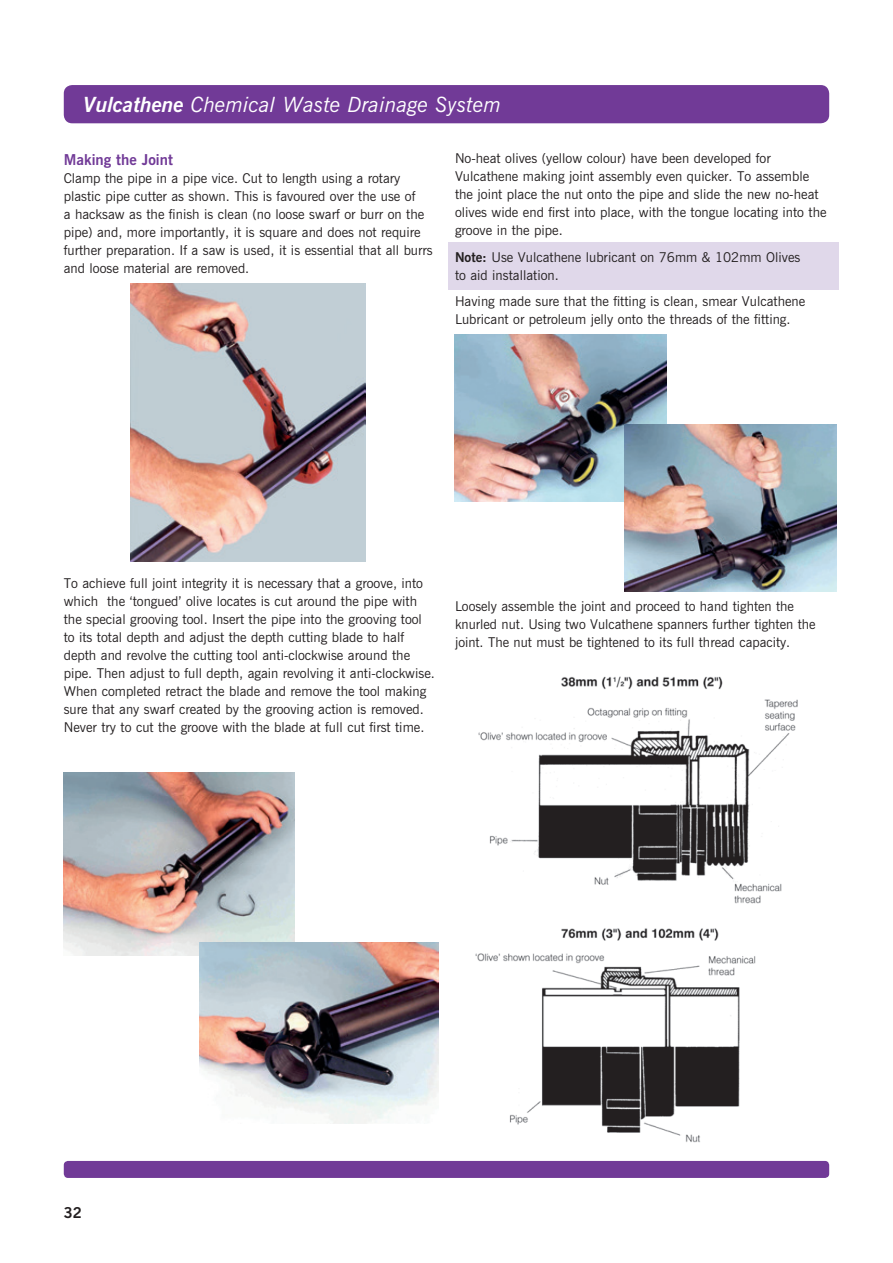
<style>
.page{position:relative;width:893px;height:1263px;background:#fff}
.page>*{position:absolute;margin:0;border:0;box-sizing:border-box;transform-origin:0 0}
.t1{font:italic 21px "News Gothic BT";color:#fff}
.t2{font:700 15px "News Gothic BT";color:#713a97}
.t3{font:700 15px "News Gothic BT";color:#231f20}
.t4{font:13.5px/18px "News Gothic BT";color:#231f20}
.s1{font-weight:700}
</style>
<div class="page">
<div style="left:448px;top:242px;width:391px;height:48px;background:#e0d8ea"></div>
<div style="left:64px;top:85px;width:765px;height:38px;background:#713a97;border-radius:9px"></div>
<div style="left:64px;top:1161px;width:765px;height:17px;background:#713a97;border-radius:4px"></div>
<img style="left:130px;top:283px;width:236px;height:279px">
<img style="left:64px;top:772px;width:230px;height:183px">
<img style="left:200px;top:943px;width:239px;height:180px">
<img style="left:475px;top:676px;width:323px;height:467px">
<img style="left:454px;top:334px;width:213px;height:167px">
<img style="left:624px;top:424px;width:213px;height:167px">
<p class="t1" style="left:83px;top:92px;width:419px"><span class="s1">Vulcathene</span> Chemical Waste Drainage System</p>
<p class="t2" style="left:64px;top:151px;width:111px">Making the Joint</p>
<p class="t4" style="left:64px;top:169px;width:371px">Clamp the pipe in a pipe vice. Cut to length using a rotary plastic pipe cutter as shown. This is favoured over the use of<br>a hacksaw as the finish is clean (no loose swarf or burr on the pipe) and, more importantly, it is square and does not require further preparation. If a saw is used, it is essential that all burrs and loose material are removed.</p>
<p class="t4" style="left:455px;top:149px;width:373px">No-heat olives (yellow colour) have been developed for Vulcathene making joint assembly even quicker. To assemble the joint place the nut onto the pipe and slide the new no-heat olives wide end first into place, with the tongue locating into the groove in the pipe.</p>
<p class="t4" style="left:455px;top:248px;width:347px"><span class="s1">Note:</span> Use Vulcathene lubricant on 76mm &amp; 102mm Olives to aid installation.</p>
<p class="t4" style="left:455px;top:292px;width:352px">Having made sure that the fitting is clean, smear Vulcathene<br>Lubricant or petroleum jelly onto the threads of the fitting.</p>
<p class="t4" style="left:64px;top:574px;width:373px">To achieve full joint integrity it is necessary that a groove, into which the ‘tongued’ olive locates is cut around the pipe with the special grooving tool. Insert the pipe into the grooving tool to its total depth and adjust the depth cutting blade to half depth and revolve the cutting tool anti-clockwise around the pipe. Then adjust to full depth, again revolving it anti-clockwise.<br>When completed retract the blade and remove the tool making sure that any swarf created by the grooving action is removed.<br>Never try to cut the groove with the blade at full cut first time.</p>
<p class="t4" style="left:455px;top:597px;width:362px">Loosely assemble the joint and proceed to hand tighten the knurled nut. Using two Vulcathene spanners further tighten the joint. The nut must be tightened to its full thread capacity.</p>
<p class="t3" style="left:64px;top:1203px;width:20px">32</p>
</div>
